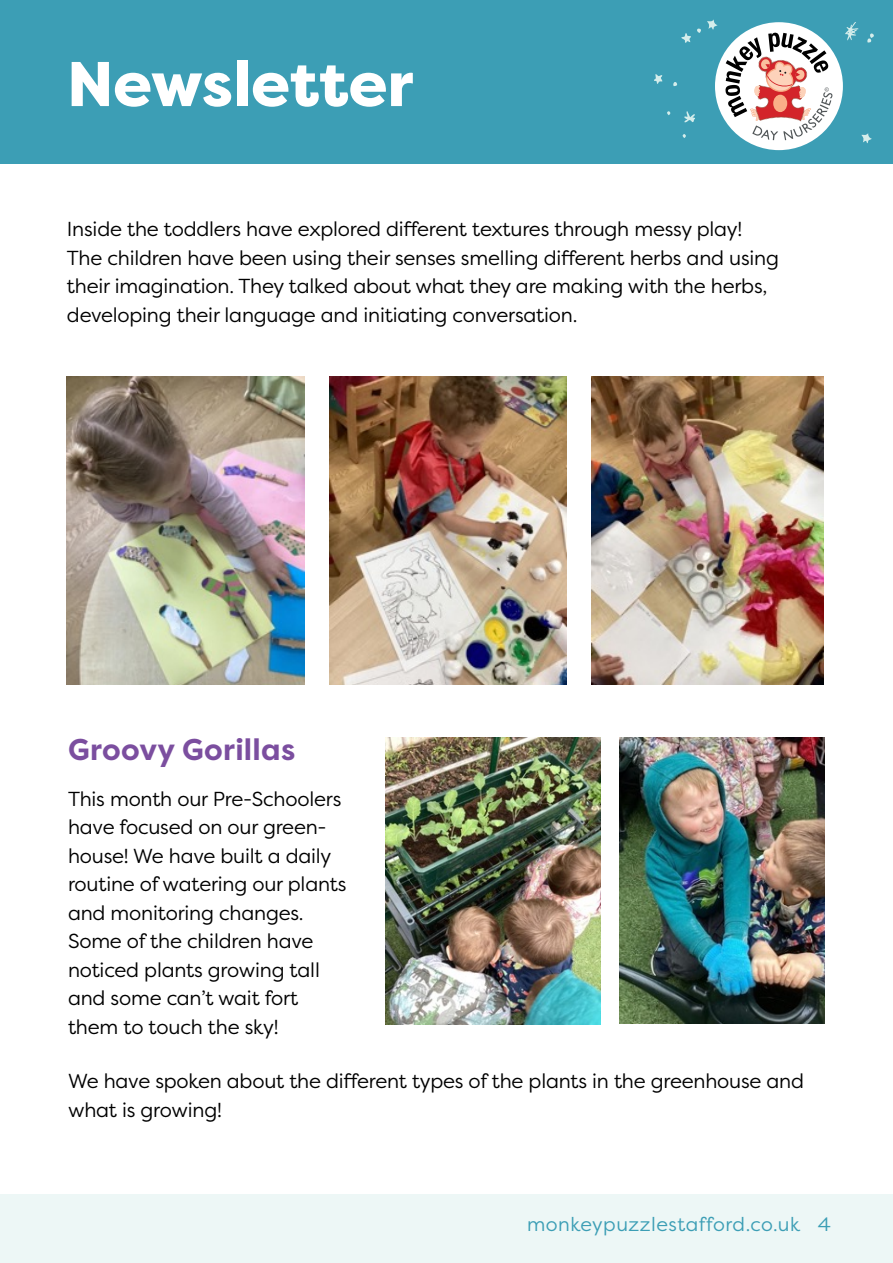
<style>
.page{position:relative;width:893px;height:1263px;background:#fff}
.page>*{position:absolute;margin:0;border:0;box-sizing:border-box;transform-origin:0 0}
.t1{font:800 63px "Filson Pro";letter-spacing:-.005em;color:#fff}
.t2{font:700 30px "Filson Pro";letter-spacing:.01em;color:#7b4e9f}
.t3{font:20.25px/28.5px "Filson Pro";letter-spacing:-.01em;color:#000}
.t4{font:19.5px "Filson Pro";letter-spacing:.025em;color:#3c9eb5}
</style>
<div class="page">
<div style="left:0;top:0;width:893px;height:164px;background:#3c9eb5"></div>
<div style="left:715px;top:22px;width:128px;height:128px;background:#fff;border-radius:50%"></div>
<svg style="left:725px;top:33px;width:107px;height:107px"></svg>
<svg style="left:654px;top:74px;width:8px;height:10px"></svg>
<svg style="left:673px;top:82px;width:4px;height:4px"></svg>
<svg style="left:861px;top:133px;width:11px;height:10px"></svg>
<svg style="left:845px;top:22px;width:13px;height:18px"></svg>
<svg style="left:867px;top:33px;width:7px;height:10px"></svg>
<svg style="left:681px;top:33px;width:10px;height:10px"></svg>
<svg style="left:697px;top:19px;width:21px;height:14px"></svg>
<svg style="left:684px;top:111px;width:11px;height:11px"></svg>
<svg style="left:682px;top:134px;width:4px;height:4px"></svg>
<svg style="left:667px;top:111px;width:3px;height:4px"></svg>
<div style="left:0;top:1195px;width:893px;height:68px;background:#edf7f6"></div>
<img style="left:67px;top:376px;width:237px;height:308px">
<img style="left:329px;top:376px;width:238px;height:308px">
<img style="left:592px;top:376px;width:231px;height:308px">
<img style="left:386px;top:737px;width:214px;height:287px">
<img style="left:619px;top:737px;width:206px;height:287px">
<h1 class="t1" style="left:67px;top:45px;width:348px">Newsletter</h1>
<p class="t3" style="left:67px;top:214px;width:713px">Inside the toddlers have explored different textures through messy play!<br>The children have been using their senses smelling different herbs and using their imagination. They talked about what they are making with the herbs, developing their language and initiating conversation.</p>
<h2 class="t2" style="left:68px;top:730px;width:229px">Groovy Gorillas</h2>
<p class="t3" style="left:68px;top:784px;width:280px">This month our Pre-Schoolers have focused on our green&shy;house! We have built a daily routine of watering our plants and monitoring changes.<br>Some of the children have noticed plants growing tall and some can’t wait fort them to touch the sky!</p>
<p class="t3" style="left:68px;top:1066px;width:737px">We have spoken about the different types of the plants in the greenhouse and what is growing!</p>
<p class="t4" style="left:527px;top:1212px;width:305px">monkeypuzzlestafford.co.uk 4</p>
</div>
